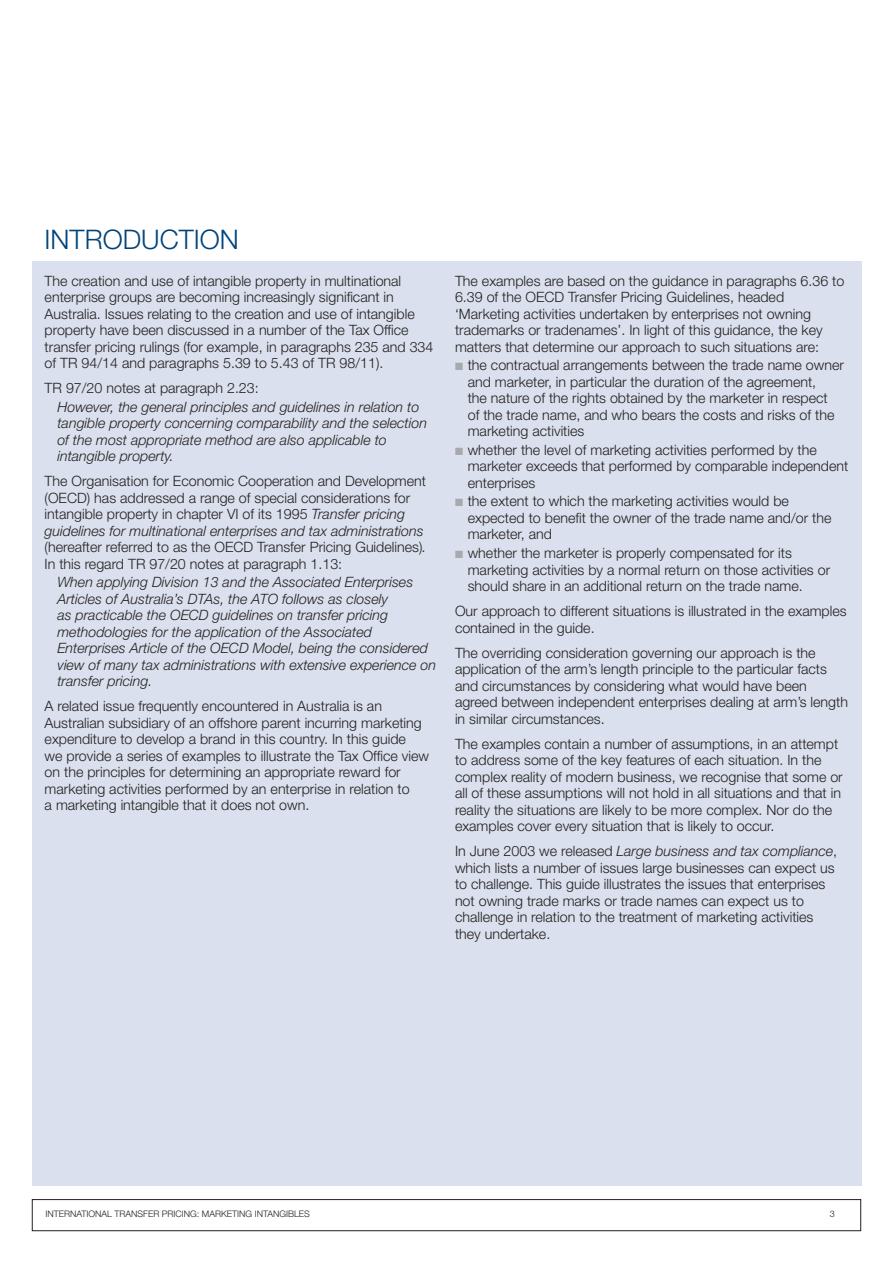
<style>
.page{position:relative;width:893px;height:1263px;background:#fff}
.page>*{position:absolute;margin:0;border:0;box-sizing:border-box;transform-origin:0 0}
.t1{font:300 27px "Helvetica Neue";color:#00447b}
.t2{font:300 14.25px/16.5px "Helvetica Neue";color:#231f20}
.t3{font:italic 300 14.25px/16.5px "Helvetica Neue";color:#231f20}
.t4{font:300 9px "Helvetica Neue";color:#231f20}
.s1{font-style:italic}
.s2{color:#a8a9ad}
</style>
<div class="page">
<div style="left:32px;top:261px;width:829px;height:925px;background:#dae0ed"></div>
<div style="left:32px;top:1199px;width:829px;height:32px;border:1px solid #231f20"></div>
<h1 class="t1" style="left:45px;top:229px;width:196px">INTRODUCTION</h1>
<p class="t2" style="left:45px;top:274px;width:390px">The creation and use of intangible property in multinational enterprise groups are becoming increasingly significant in Australia. Issues relating to the creation and use of intangible property have been discussed in a number of the Tax Office transfer pricing rulings (for example, in paragraphs 235 and 334 of TR 94/14 and paragraphs 5.39 to 5.43 of TR 98/11).</p>
<p class="t2" style="left:45px;top:381px;width:216px">TR 97/20 notes at paragraph 2.23:</p>
<p class="t3" style="left:57px;top:400px;width:371px">However, the general principles and guidelines in relation to tangible property concerning comparability and the selection of the most appropriate method are also applicable to intangible property.</p>
<p class="t2" style="left:45px;top:474px;width:383px">The Organisation for Economic Cooperation and Development (OECD) has addressed a range of special considerations for intangible property in chapter VI of its 1995 <span class="s1">Transfer pricing guidelines for multinational enterprises and tax administrations </span>(hereafter referred to as the OECD Transfer Pricing Guidelines)<span class="s1">.<br></span>In this regard TR 97/20 notes at paragraph 1.13:</p>
<p class="t3" style="left:57px;top:575px;width:380px">When applying Division 13 and the Associated Enterprises Articles of Australia’s DTAs, the ATO follows as closely<br>as practicable the OECD guidelines on transfer pricing methodologies for the application of the Associated Enterprises Article of the OECD Model, being the considered view of many tax administrations with extensive experience on transfer pricing.</p>
<p class="t2" style="left:45px;top:699px;width:386px">A related issue frequently encountered in Australia is an Australian subsidiary of an offshore parent incurring marketing expenditure to develop a brand in this country. In this guide<br>we provide a series of examples to illustrate the Tax Office view on the principles for determining an appropriate reward for marketing activities performed by an enterprise in relation to<br>a marketing intangible that it does not own.</p>
<p class="t2" style="left:455px;top:274px;width:391px">The examples are based on the guidance in paragraphs 6.36 to 6.39 of the OECD Transfer Pricing Guidelines, headed ‘Marketing activities undertaken by enterprises not owning trademarks or tradenames’. In light of this guidance, the key matters that determine our approach to such situations are:</p>
<p class="t2" style="left:468px;top:358px;width:378px;text-indent:-13px"><span class="s2">■</span> the contractual arrangements between the trade name owner and marketer, in particular the duration of the agreement,<br>the nature of the rights obtained by the marketer in respect<br>of the trade name, and who bears the costs and risks of the marketing activities</p>
<p class="t2" style="left:468px;top:443px;width:382px;text-indent:-13px"><span class="s2">■</span> whether the level of marketing activities performed by the marketer exceeds that performed by comparable independent enterprises</p>
<p class="t2" style="left:468px;top:494px;width:365px;text-indent:-13px"><span class="s2">■</span> the extent to which the marketing activities would be expected to benefit the owner of the trade name and/or the marketer, and</p>
<p class="t2" style="left:468px;top:546px;width:364px;text-indent:-13px"><span class="s2">■</span> whether the marketer is properly compensated for its marketing activities by a normal return on those activities or should share in an additional return on the trade name.</p>
<p class="t2" style="left:455px;top:604px;width:393px">Our approach to different situations is illustrated in the examples contained in the guide.</p>
<p class="t2" style="left:455px;top:646px;width:395px">The overriding consideration governing our approach is the application of the arm’s length principle to the particular facts and circumstances by considering what would have been agreed between independent enterprises dealing at arm’s length in similar circumstances.</p>
<p class="t2" style="left:455px;top:737px;width:389px">The examples contain a number of assumptions, in an attempt to address some of the key features of each situation. In the complex reality of modern business, we recognise that some or all of these assumptions will not hold in all situations and that in reality the situations are likely to be more complex. Nor do the examples cover every situation that is likely to occur.</p>
<p class="t2" style="left:455px;top:844px;width:384px">In June 2003 we released <span class="s1">Large business and tax compliance</span>, which lists a number of issues large businesses can expect us to challenge. This guide illustrates the issues that enterprises not owning trade marks or trade names can expect us to challenge in relation to the treatment of marketing activities they undertake.</p>
<p class="t4" style="left:45px;top:1211px;width:266px">INTERNATIONAL TRANSFER PRICING: MARKETING INTANGIBLES</p>
<p class="t4" style="left:830px;top:1211px;width:7px">3</p>
</div>
